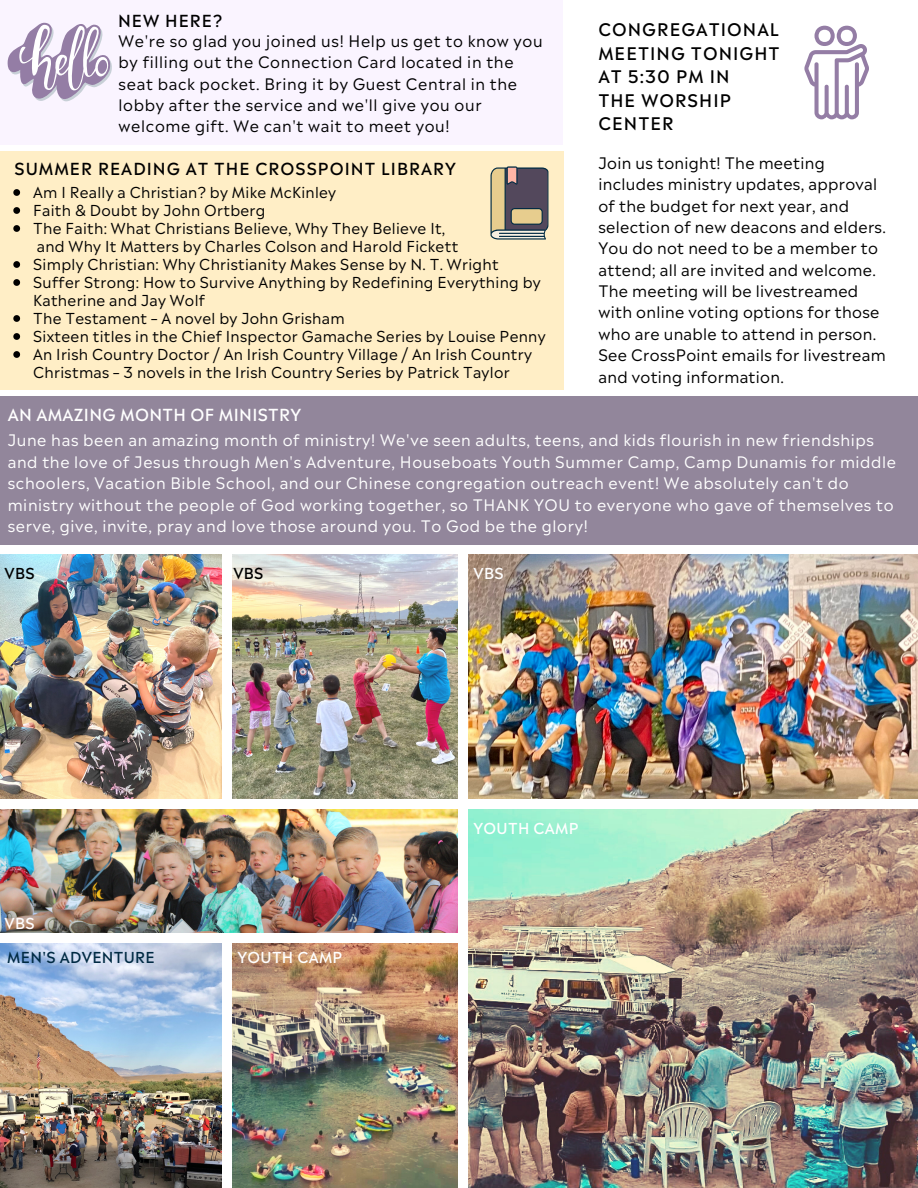
<style>
.page{position:relative;width:918px;height:1188px;background:#fff}
.page>*{position:absolute;margin:0;border:0;box-sizing:border-box;transform-origin:0 0}
.t1{font:42.75px "Northwell";color:#000}
.t2{font:500 17.25px/23.7px "Madera";letter-spacing:.06em;color:#000}
.t3{font:500 16.5px "Madera";letter-spacing:.06em;color:#000}
.t4{font:500 16.5px "Madera";letter-spacing:.02em;color:#fff}
.t5{font:15.75px/21.3px "Madera";letter-spacing:.04em;color:#fff}
.t6{font:15.75px/21.3px "Madera";letter-spacing:.02em;color:#000}
.t7{font:15.75px/21.3px "Madera";letter-spacing:.04em;color:#000}
.t8{font:15px/18px "Madera";letter-spacing:.02em;color:#000}
.t9{font:500 15px "Madera";letter-spacing:.02em;color:#fff}
.t10{font:500 15px "Madera";letter-spacing:.02em;color:#002a43}
.t11{font:500 15px "Madera";letter-spacing:.02em;color:#000}
</style>
<div class="page">
<img style="left:0;top:554px;width:221px;height:244px">
<img style="left:0;top:810px;width:457px;height:122px">
<img style="left:0;top:944px;width:221px;height:244px">
<img style="left:232px;top:554px;width:225px;height:244px">
<img style="left:469px;top:554px;width:449px;height:244px">
<img style="left:469px;top:810px;width:449px;height:378px">
<img style="left:232px;top:944px;width:225px;height:244px">
<div style="left:0;top:0;width:563px;height:145px;background:#faf4ff"></div>
<div style="left:0;top:151px;width:564px;height:239px;background:#ffeec6"></div>
<div style="left:0;top:396px;width:918px;height:149px;background:#92869b"></div>
<svg style="left:7px;top:23px;width:105px;height:78px"></svg>
<svg style="left:13px;top:189px;width:7px;height:7px"></svg>
<svg style="left:13px;top:207px;width:7px;height:7px"></svg>
<svg style="left:13px;top:225px;width:7px;height:7px"></svg>
<svg style="left:13px;top:261px;width:7px;height:7px"></svg>
<svg style="left:13px;top:279px;width:7px;height:7px"></svg>
<svg style="left:13px;top:315px;width:7px;height:7px"></svg>
<svg style="left:13px;top:333px;width:7px;height:7px"></svg>
<svg style="left:13px;top:351px;width:7px;height:7px"></svg>
<svg style="left:491px;top:166px;width:57px;height:74px;background:#877d75"></svg>
<svg style="left:804px;top:26px;width:65px;height:93px"></svg>
<p class="t3" style="left:118px;top:6px;width:106px">NEW HERE?</p>
<p class="t7" style="left:119px;top:28px;width:426px">We're so glad you joined us! Help us get to know you by filling out the Connection Card located in the seat back pocket. Bring it by Guest Central in the lobby after the service and we'll give you our welcome gift. We can't wait to meet you!</p>
<p class="t2" style="left:598px;top:15px;width:182px">CONGREGATIONAL</p>
<p class="t2" style="left:598px;top:39px;width:183px">MEETING TONIGHT</p>
<p class="t2" style="left:598px;top:63px;width:133px">AT 5:30 PM IN</p>
<p class="t2" style="left:598px;top:86px;width:134px">THE WORSHIP<br>CENTER</p>
<p class="t3" style="left:15px;top:154px;width:443px">SUMMER READING AT THE CROSSPOINT LIBRARY</p>
<p class="t6" style="left:598px;top:150px;width:289px">Join us tonight! The meeting includes ministry updates, approval of the budget for next year, and selection of new deacons and elders.<br>You do not need to be a member to attend; all are invited and welcome.<br>The meeting will be livestreamed with online voting options for those who are unable to attend in person.<br>See CrossPoint emails for livestream and voting information.</p>
<p class="t4" style="left:8px;top:400px;width:295px">AN AMAZING MONTH OF MINISTRY</p>
<p class="t8" style="left:33px;top:182px;width:305px">Am I Really a Christian? by Mike McKinley</p>
<p class="t8" style="left:33px;top:200px;width:234px">Faith &amp; Doubt by John Ortberg</p>
<p class="t8" style="left:33px;top:218px;width:427px">The Faith: What Christians Believe, Why They Believe It, and Why It Matters by Charles Colson and Harold Fickett</p>
<p class="t8" style="left:33px;top:254px;width:467px">Simply Christian: Why Christianity Makes Sense by N. T. Wright</p>
<p class="t8" style="left:33px;top:272px;width:509px">Suffer Strong: How to Survive Anything by Redefining Everything by<br>Katherine and Jay Wolf</p>
<p class="t8" style="left:33px;top:308px;width:313px">The Testament – A novel by John Grisham</p>
<p class="t8" style="left:33px;top:326px;width:514px">Sixteen titles in the Chief Inspector Gamache Series by Louise Penny</p>
<p class="t8" style="left:33px;top:344px;width:500px">An Irish Country Doctor / An Irish Country Village / An Irish Country<br>Christmas – 3 novels in the Irish Country Series by Patrick Taylor</p>
<p class="t1" style="left:27px;top:192px;width:66px">hello</p>
<p class="t3" style="left:19px;top:255px;width:263px">CONGREGATIONAL MEETING</p>
<p class="t5" style="left:8px;top:428px;width:868px">June has been an amazing month of ministry! We've seen adults, teens, and kids flourish in new friendships</p>
<p class="t5" style="left:8px;top:449px;width:890px">and the love of Jesus through Men's Adventure, Houseboats Youth Summer Camp, Camp Dunamis for middle schoolers, Vacation Bible School, and our Chinese congregation outreach event! We absolutely can't do ministry without the people of God working together, so THANK YOU to everyone who gave of themselves to serve, give, invite, pray and love those around you. To God be the glory!</p>
<p class="t11" style="left:5px;top:560px;width:32px">VBS</p>
<p class="t11" style="left:233px;top:560px;width:32px">VBS</p>
<p class="t9" style="left:474px;top:560px;width:32px">VBS</p>
<p class="t9" style="left:5px;top:910px;width:32px">VBS</p>
<p class="t10" style="left:7px;top:945px;width:149px">MEN'S ADVENTURE</p>
<p class="t9" style="left:237px;top:945px;width:107px">YOUTH CAMP</p>
<p class="t9" style="left:474px;top:816px;width:107px">YOUTH CAMP</p>
</div>
